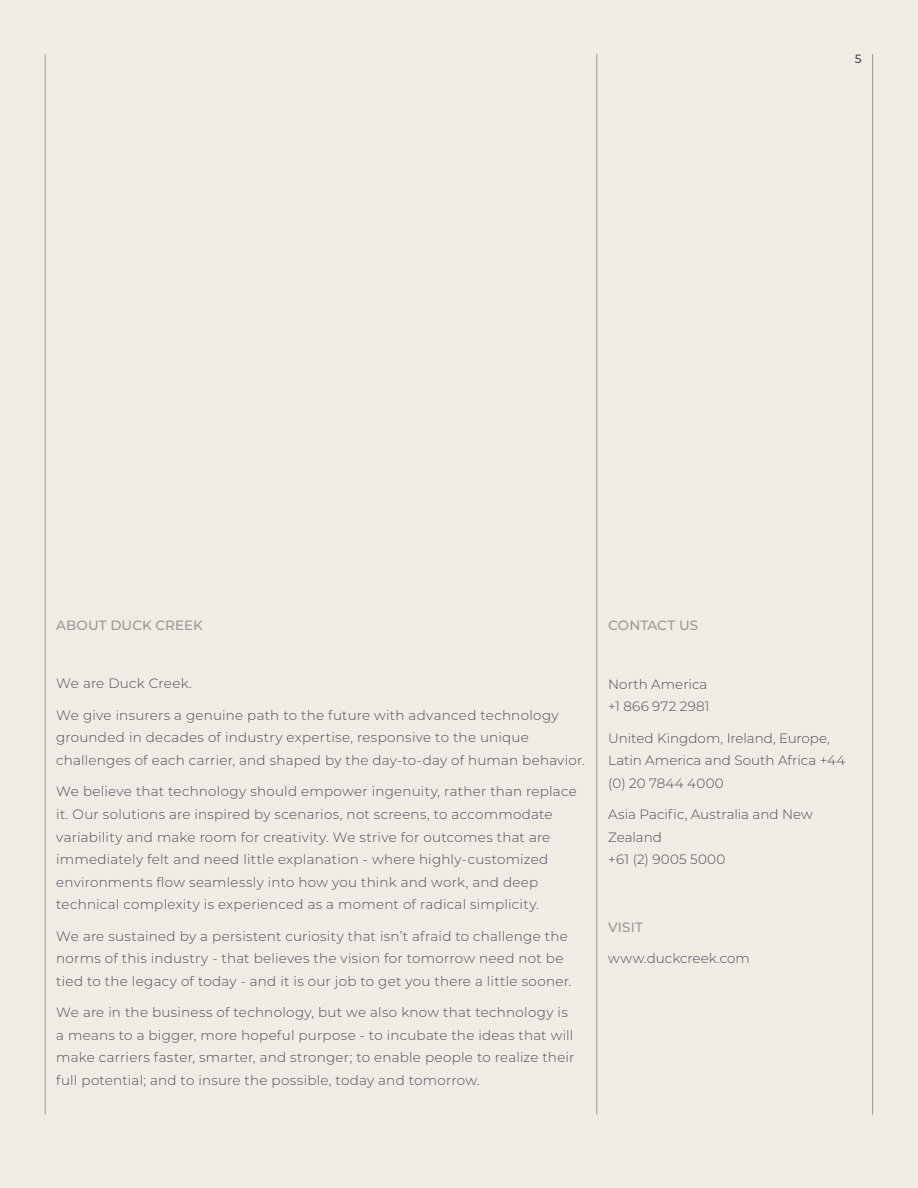
<style>
.page{position:relative;width:918px;height:1188px;background:#f1ebe5}
.page>*{position:absolute;margin:0;border:0;box-sizing:border-box;transform-origin:0 0}
.t1{font:300 13.5px/22.5px "Montserrat";letter-spacing:.015em;color:#4e4a54}
.t2{font:500 13.5px "Montserrat";letter-spacing:.005em;color:#9c9896}
.t3{font:300 13.5px "Montserrat";letter-spacing:-.005em;color:#4e4a54}
.t4{font:500 12px "Montserrat";color:#4e4a54}
</style>
<div class="page">
<hr style="left:872px;top:54px;width:1px;height:1061px;background:#9c9896">
<hr style="left:597px;top:54px;width:1px;height:1061px;background:#9c9896">
<hr style="left:45px;top:54px;width:1px;height:1061px;background:#9c9896">
<p class="t4" style="left:855px;top:54px;width:8px">5</p>
<p class="t2" style="left:56px;top:620px;width:148px">ABOUT DUCK CREEK</p>
<p class="t1" style="left:56px;top:674px;width:137px">We are Duck Creek.</p>
<p class="t1" style="left:56px;top:705px;width:530px">We give insurers a genuine path to the future with advanced technology grounded in decades of industry expertise, responsive to the unique challenges of each carrier, and shaped by the day-to-day of human behavior.</p>
<p class="t1" style="left:56px;top:782px;width:522px">We believe that technology should empower ingenuity, rather than replace it. Our solutions are inspired by scenarios, not screens, to accommodate variability and make room for creativity. We strive for outcomes that are immediately felt and need little explanation - where highly-customized environments flow seamlessly into how you think and work, and deep technical complexity is experienced as a moment of radical simplicity.</p>
<p class="t1" style="left:56px;top:926px;width:516px">We are sustained by a persistent curiosity that isn’t afraid to challenge the norms of this industry - that believes the vision for tomorrow need not be tied to the legacy of today - and it is our job to get you there a little sooner.</p>
<p class="t1" style="left:56px;top:1002px;width:520px">We are in the business of technology, but we also know that technology is a means to a bigger, more hopeful purpose - to incubate the ideas that will make carriers faster, smarter, and stronger; to enable people to realize their full potential; and to insure the possible, today and tomorrow.</p>
<p class="t2" style="left:608px;top:620px;width:91px">CONTACT US</p>
<p class="t1" style="left:608px;top:674px;width:103px">North America +1 866 972 2981</p>
<p class="t1" style="left:608px;top:728px;width:239px">United Kingdom, Ireland, Europe,<br>Latin America and South Africa +44 (0) 20 7844 4000</p>
<p class="t1" style="left:608px;top:804px;width:206px">Asia Pacific, Australia and New<br>Zealand<br>+61 (2) 9005 5000</p>
<p class="t2" style="left:608px;top:921px;width:36px">VISIT</p>
<p class="t3" style="left:608px;top:953px;width:143px">www.duckcreek.com</p>
</div>
